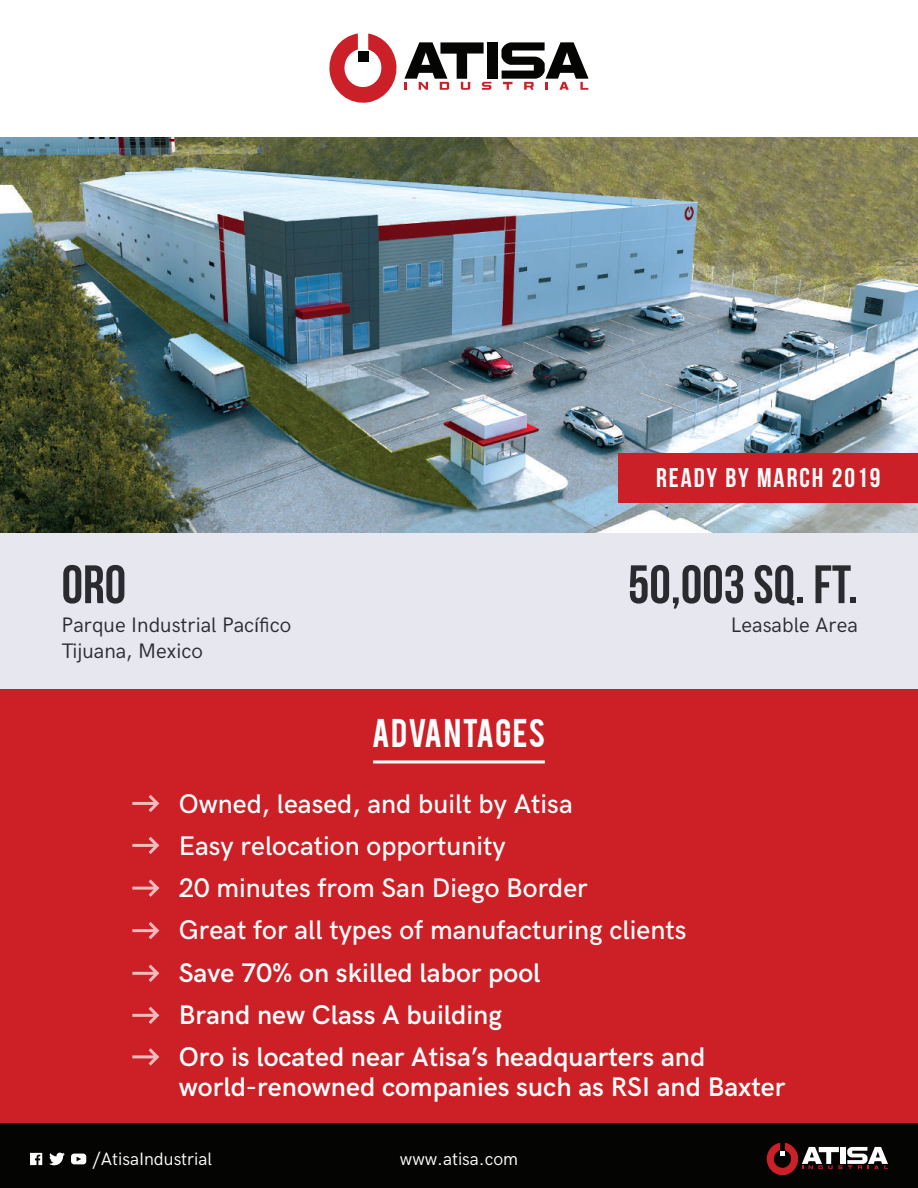
<style>
.page{position:relative;width:918px;height:1188px;background:#fff}
.page>*{position:absolute;margin:0;border:0;box-sizing:border-box;transform-origin:0 0}
.t1{font:54px "Bebas Neue";color:#2a2a2f}
.t2{font:31.5px "Bebas";letter-spacing:.025em;color:#fff}
.t3{font:600 27px/41.8px "HK Grotesk";color:#fff}
.t4{font:500 27px/42.5px "HK Grotesk";color:#fff}
.t5{font:27px "Bebas Neue";letter-spacing:.075em;color:#fff}
.t6{font:21px/25.2px "HK Grotesk";color:#2a2a2f}
.t7{font:18px "HK Grotesk";color:#fff}
</style>
<div class="page">
<div style="left:0;top:532px;width:918px;height:158px;background:#e6e7ef"></div>
<img style="left:0;top:137px;width:918px;height:395px">
<div style="left:619px;top:453px;width:299px;height:49px;background:#cc2029"></div>
<div style="left:487px;top:43px;width:11px;height:36px;background:#050504"></div>
<svg style="left:329px;top:33px;width:162px;height:70px"></svg>
<svg style="left:501px;top:42px;width:88px;height:48px"></svg>
<div style="left:0;top:1123px;width:918px;height:65px;background:#040503"></div>
<svg style="left:30px;top:1153px;width:12px;height:12px"></svg>
<svg style="left:71px;top:1154px;width:15px;height:10px"></svg>
<svg style="left:49px;top:1153px;width:16px;height:12px"></svg>
<svg style="left:766px;top:1143px;width:122px;height:33px"></svg>
<div style="left:0;top:690px;width:918px;height:433px;background:#cd2026"></div>
<hr style="left:373px;top:760px;width:172px;height:3px;background:#fff">
<svg style="left:132px;top:837px;width:27px;height:17px"></svg>
<svg style="left:132px;top:795px;width:27px;height:17px"></svg>
<svg style="left:132px;top:879px;width:27px;height:18px"></svg>
<svg style="left:132px;top:922px;width:27px;height:17px"></svg>
<svg style="left:132px;top:965px;width:27px;height:17px"></svg>
<svg style="left:132px;top:1007px;width:27px;height:17px"></svg>
<svg style="left:132px;top:1048px;width:27px;height:18px"></svg>
<h1 class="t1" style="left:62px;top:555px;width:66px">Oro</h1>
<p class="t6" style="left:62px;top:611px;width:231px">Parque Industrial Pacífico<br>Tijuana, Mexico</p>
<p class="t2" style="left:372px;top:710px;width:175px">ADVANTAGES</p>
<p class="t4" style="left:179px;top:780px;width:396px">Owned, leased, and built by Atisa</p>
<p class="t4" style="left:179px;top:822px;width:328px">Easy relocation opportunity</p>
<p class="t5" style="left:656px;top:463px;width:226px">READY BY MARCH 2019</p>
<h1 class="t1" style="left:628px;top:555px;width:231px">50,003 SQ. FT.</h1>
<p class="t6" style="left:731px;top:611px;width:128px">Leasable Area</p>
<p class="t4" style="left:179px;top:864px;width:509px">20 minutes from San Diego Border<br>Great for all types of manufacturing clients</p>
<p class="t3" style="left:179px;top:950px;width:528px">Save 70% on skilled labor pool<br>Brand new Class A building<br>Oro is located near Atisa’s headquarters and</p>
<p class="t3" style="left:179px;top:1063px;width:608px">world-renowned companies such as RSI and Baxter</p>
<p class="t7" style="left:93px;top:1146px;width:121px">/AtisaIndustrial</p>
<p class="t7" style="left:400px;top:1145px;width:120px">www.atisa.com</p>
</div>
